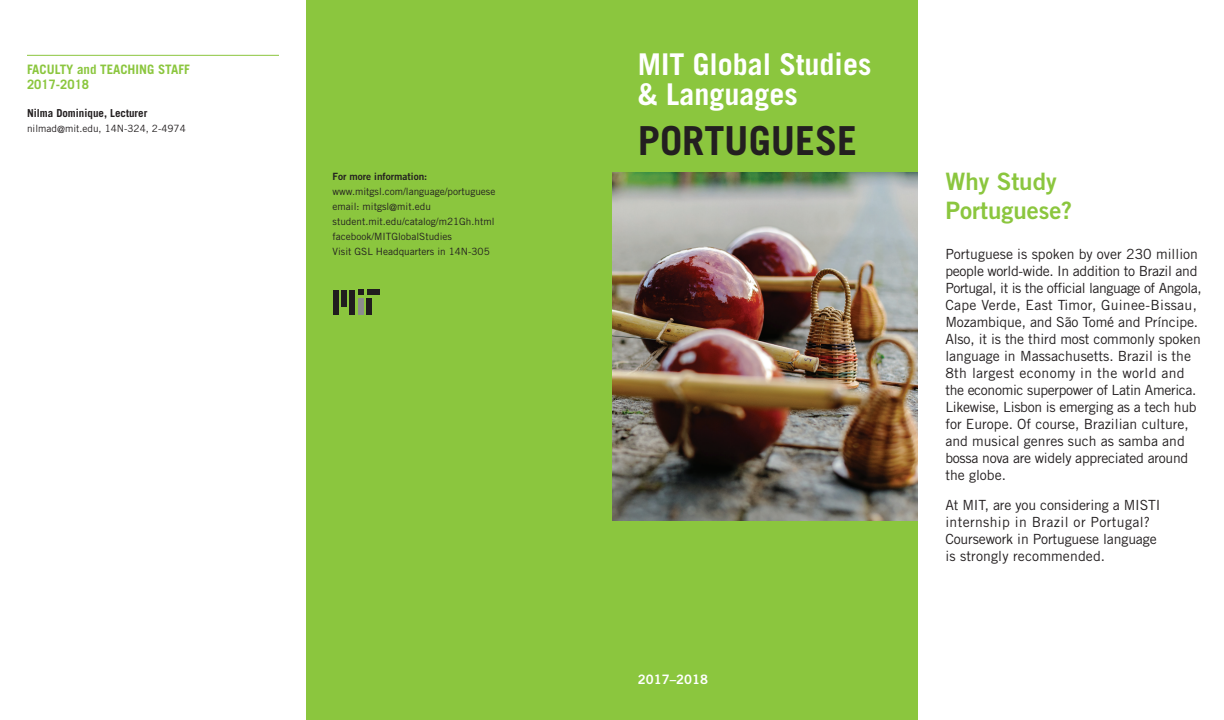
<style>
.page{position:relative;width:1224px;height:720px;background:#fff}
.page>*{position:absolute;margin:0;border:0;box-sizing:border-box;transform-origin:0 0}
.t1{font:700 40px "Trade Gothic LT Std";color:#231f20}
.t2{font:700 30px "Trade Gothic LT Std";color:#fff}
.Intro_Header{font:24px/28.8px "Trade Gothic LT Std Bd 2";color:#8bc63e}
.Intro_text{font:14px/17px "Trade Gothic LT Std";letter-spacing:-.01em;color:#231f20}
.rule_header{font:700 13px/15px "Trade Gothic LT Std";color:#8bc63e}
.contact_language_nam{font:13px "Trade Gothic LT Std Bd 2";color:#fff}
.Address_block{font:700 11px "Trade Gothic LT Std";color:#231f20}
.Address_block-2{font:10px/15px "Trade Gothic LT Std";color:#231f20}
.s1{font-family:"Trade Gothic LT Std Bd 2"}
</style>
<div class="page">
<div style="left:306px;top:0;width:612px;height:720px;background:#8bc63e"></div>
<img style="left:612px;top:173px;width:306px;height:348px">
<hr style="left:27px;top:55px;width:252px;height:1px;background:#8bc63e">
<div style="left:367px;top:290px;width:13px;height:5px;background:#201d1e"></div>
<div style="left:341px;top:290px;width:6px;height:17px;background:#201d1e"></div>
<div style="left:350px;top:290px;width:5px;height:24px;background:#201d1e"></div>
<div style="left:333px;top:290px;width:5px;height:24px;background:#201d1e"></div>
<div style="left:367px;top:298px;width:5px;height:16px;background:#201d1e"></div>
<svg style="left:358px;top:290px;width:6px;height:5px"></svg>
<div style="left:358px;top:298px;width:6px;height:16px;background:#8b8c8d"></div>
<p class="rule_header" style="left:27px;top:61px;width:165px">FACULTY and TEACHING STAFF<br>2017-2018</p>
<p class="Address_block" style="left:27px;top:107px;width:122px">Nilma Dominique, Lecturer</p>
<p class="Address_block-2" style="left:27px;top:121px;width:160px">nilmad@mit.edu, 14N-324, 2-4974</p>
<p class="t2" style="left:638px;top:46px;width:235px">MIT Global Studies</p>
<p class="t2" style="left:638px;top:76px;width:161px">&amp; Languages</p>
<p class="t1" style="left:638px;top:116px;width:221px">PORTUGUESE</p>
<p class="Address_block-2" style="left:333px;top:169px;width:164px"><span class="s1">For more information: </span>www.mitgsl.com/language/portuguese email: mitgsl@mit.edu student.mit.edu/catalog/m21Gh.html facebook/MITGlobalStudies<br>Visit GSL Headquarters in 14N-305</p>
<p class="Intro_Header" style="left:945px;top:167px;width:128px">Why Study<br>Portuguese?</p>
<p class="Intro_text" style="left:945px;top:245px;width:258px">Portuguese is spoken by over 230 million people world-wide. In addition to Brazil and Portugal, it is the official language of Angola, Cape Verde, East Timor, Guinee-Bissau, Mozambique, and São Tomé and Príncipe.<br>Also, it is the third most commonly spoken language in Massachusetts. Brazil is the 8th largest economy in the world and the economic superpower of Latin America.<br>Likewise, Lisbon is emerging as a tech hub for Europe. Of course, Brazilian culture, and musical genres such as samba and bossa nova are widely appreciated around the globe.</p>
<p class="Intro_text" style="left:945px;top:496px;width:217px">At MIT, are you considering a MISTI internship in Brazil or Portugal?<br>Coursework in Portuguese language is strongly recommended.</p>
<p class="contact_language_nam" style="left:638px;top:671px;width:72px">2017–2018</p>
</div>
